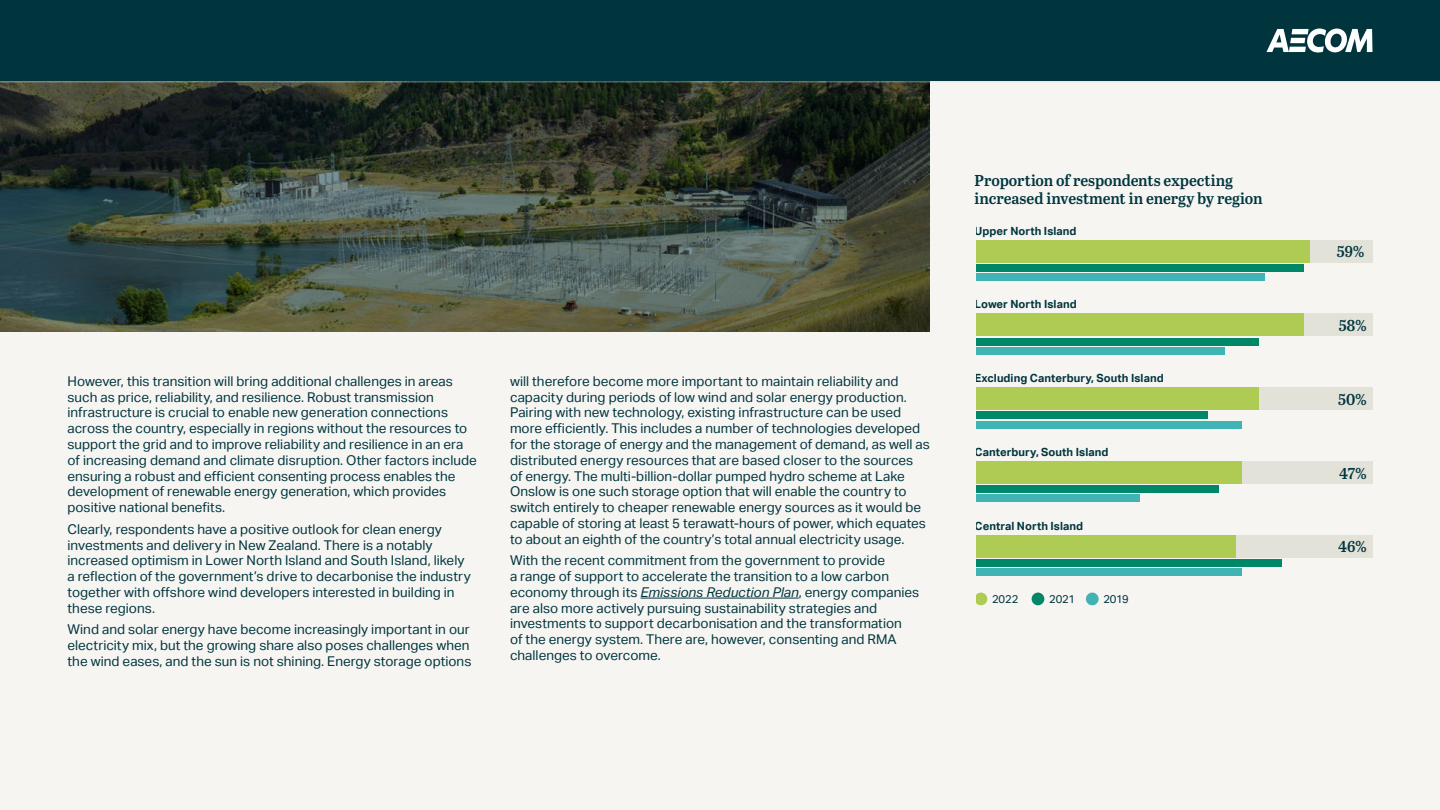
<style>
.page{position:relative;width:1440px;height:810px;background:#fff}
.page>*{position:absolute;margin:0;border:0;box-sizing:border-box;transform-origin:0 0}
.t1{font:15.75px/18px "Abril Titling Sb";letter-spacing:-.005em;color:#00353e}
.t2{font:13.5px/15.8px "AECOM Sans";color:#00353e}
.t3{font:700 11.25px "AECOM Sans";letter-spacing:.005em;color:#00353e}
.t4{font:11.25px "AECOM Sans";letter-spacing:-.01em;color:#00353e}
.s1{font-style:italic}
</style>
<div class="page">
<div style="left:0;top:79px;width:1440px;height:731px;background:#f6f5f2"></div>
<div style="left:975px;top:314px;width:397px;height:22px;background:#e3e2d9"></div>
<div style="left:975px;top:240px;width:397px;height:22px;background:#e3e2d9"></div>
<div style="left:975px;top:535px;width:397px;height:22px;background:#e3e2d9"></div>
<div style="left:975px;top:461px;width:397px;height:23px;background:#e3e2d9"></div>
<div style="left:975px;top:387px;width:397px;height:23px;background:#e3e2d9"></div>
<div style="left:975px;top:593px;width:12px;height:12px;background:#aecc53;border-radius:50%"></div>
<div style="left:1032px;top:593px;width:12px;height:12px;background:#008768;border-radius:50%"></div>
<div style="left:1086px;top:593px;width:13px;height:12px;background:#40b3b4;border-radius:50%"></div>
<div style="left:975px;top:314px;width:329px;height:22px;background:#aecc53"></div>
<div style="left:975px;top:338px;width:284px;height:7px;background:#008768"></div>
<div style="left:975px;top:347px;width:250px;height:8px;background:#40b3b4"></div>
<div style="left:975px;top:240px;width:335px;height:22px;background:#aecc53"></div>
<div style="left:975px;top:264px;width:329px;height:8px;background:#008768"></div>
<div style="left:975px;top:273px;width:289px;height:8px;background:#40b3b4"></div>
<div style="left:975px;top:535px;width:261px;height:22px;background:#aecc53"></div>
<div style="left:975px;top:559px;width:307px;height:8px;background:#008768"></div>
<div style="left:975px;top:568px;width:267px;height:8px;background:#40b3b4"></div>
<div style="left:975px;top:461px;width:267px;height:23px;background:#aecc53"></div>
<div style="left:975px;top:485px;width:244px;height:8px;background:#008768"></div>
<div style="left:975px;top:495px;width:164px;height:7px;background:#40b3b4"></div>
<div style="left:975px;top:387px;width:284px;height:23px;background:#aecc53"></div>
<div style="left:975px;top:412px;width:233px;height:7px;background:#008768"></div>
<div style="left:975px;top:421px;width:267px;height:7px;background:#40b3b4"></div>
<svg style="left:0;top:115px;width:930px;height:217px;background:#3d473b"></svg>
<hr style="left:641px;top:598px;width:158px;height:1px;background:#00353e">
<svg style="left:0;top:82px;width:930px;height:33px;background:#282e22"></svg>
<div style="left:0;top:0;width:1440px;height:81px;background:#00353e"></div>
<svg style="left:1266px;top:28px;width:107px;height:25px"></svg>
<hr style="left:0;top:81px;width:1440px;height:1px;background:#dad8cc">
<p class="t2" style="left:68px;top:373px;width:411px">However, this transition will bring additional challenges in areas such as price, reliability, and resilience. Robust transmission infrastructure is crucial to enable new generation connections across the country, especially in regions without the resources to support the grid and to improve reliability and resilience in an era of increasing demand and climate disruption. Other factors include ensuring a robust and efficient consenting process enables the development of renewable energy generation, which provides positive national benefits.</p>
<p class="t2" style="left:68px;top:521px;width:405px">Clearly, respondents have a positive outlook for clean energy investments and delivery in New Zealand. There is a notably increased optimism in Lower North Island and South Island, likely a reflection of the government’s drive to decarbonise the industry together with offshore wind developers interested in building in these regions.</p>
<p class="t2" style="left:68px;top:622px;width:405px">Wind and solar energy have become increasingly important in our electricity mix, but the growing share also poses challenges when the wind eases, and the sun is not shining. Energy storage options</p>
<p class="t2" style="left:510px;top:373px;width:421px">will therefore become more important to maintain reliability and capacity during periods of low wind and solar energy production.<br>Pairing with new technology, existing infrastructure can be used more efficiently. This includes a number of technologies developed for the storage of energy and the management of demand, as well as distributed energy resources that are based closer to the sources<br>of energy. The multi-billion-dollar pumped hydro scheme at Lake Onslow is one such storage option that will enable the country to switch entirely to cheaper renewable energy sources as it would be capable of storing at least 5 terawatt-hours of power, which equates to about an eighth of the country’s total annual electricity usage.</p>
<p class="t2" style="left:510px;top:553px;width:411px">With the recent commitment from the government to provide<br>a range of support to accelerate the transition to a low carbon economy through its <span class="s1">Emissions Reduction Plan</span>, energy companies are also more actively pursuing sustainability strategies and investments to support decarbonisation and the transformation<br>of the energy system. There are, however, consenting and RMA challenges to overcome.</p>
<p class="t1" style="left:975px;top:171px;width:290px">Proportion of respondents expecting increased investment in energy by region</p>
<p class="t3" style="left:975px;top:224px;width:104px">Upper North Island</p>
<p class="t3" style="left:975px;top:298px;width:104px">Lower North Island</p>
<p class="t3" style="left:975px;top:372px;width:191px">Excluding Canterbury, South Island</p>
<p class="t3" style="left:975px;top:445px;width:135px">Canterbury, South Island</p>
<p class="t3" style="left:975px;top:519px;width:110px">Central North Island</p>
<p class="t4" style="left:992px;top:592px;width:28px">2022</p>
<p class="t4" style="left:1049px;top:592px;width:28px">2021</p>
<p class="t4" style="left:1103px;top:592px;width:27px">2019</p>
<p class="t1" style="left:1337px;top:242px;width:29px">59%</p>
<p class="t1" style="left:1339px;top:316px;width:30px">58%</p>
<p class="t1" style="left:1338px;top:390px;width:30px">50%</p>
<p class="t1" style="left:1339px;top:463px;width:29px">47%</p>
<p class="t1" style="left:1338px;top:537px;width:30px">46%</p>
</div>
